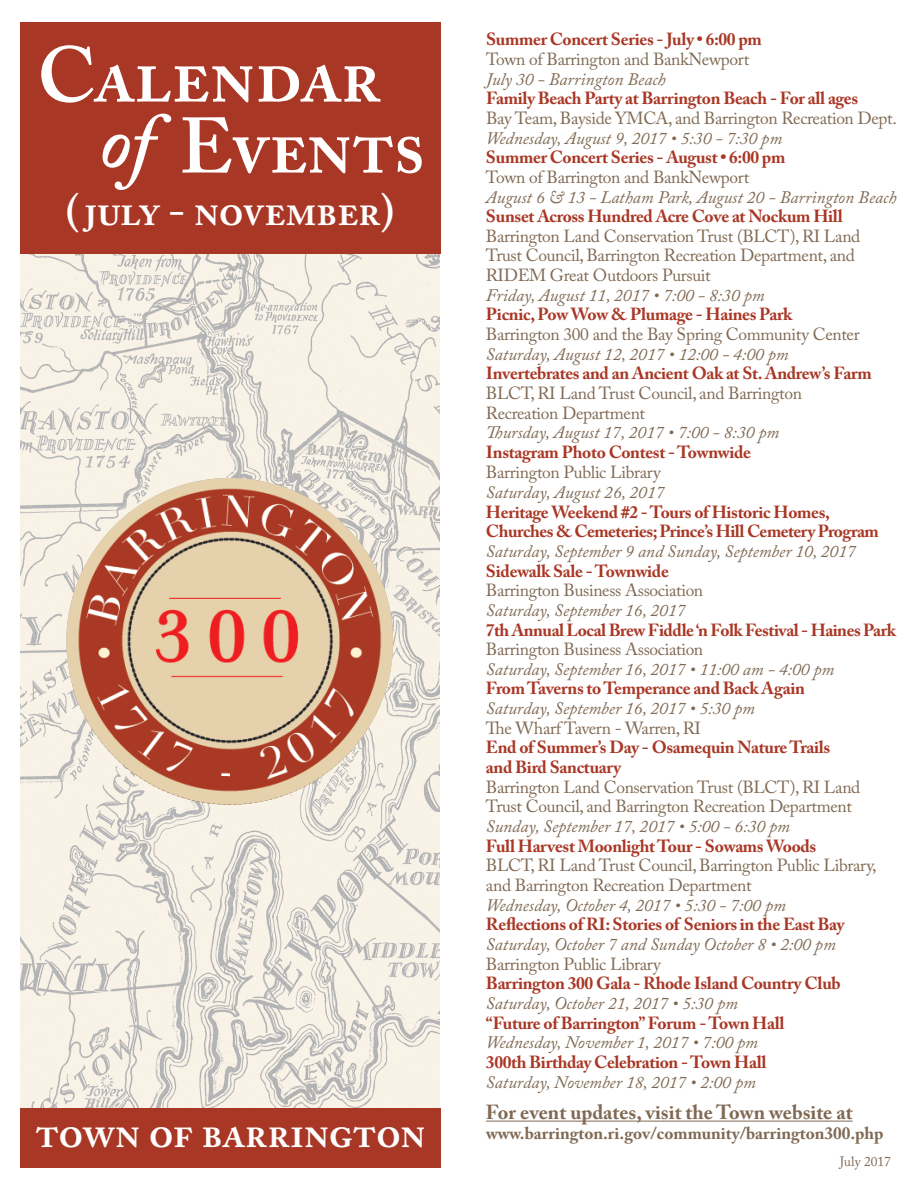
<style>
.page{position:relative;width:918px;height:1188px;background:#fff}
.page>*{position:absolute;margin:0;border:0;box-sizing:border-box;transform-origin:0 0}
.t1{font:600 77.85px "Adobe Caslon Pro";letter-spacing:-.015em;color:#fff}
.t2{font:600 43.2px "Adobe Caslon Pro";letter-spacing:-.015em;color:#fff}
.t3{font:700 20.25px "Adobe Caslon Pro";color:#806953}
.t4{font:700 17.4px/19.6px "Adobe Caslon Pro";letter-spacing:-.02em;color:#a93725}
.t5{font:17.4px/19.6px "Adobe Caslon Pro";letter-spacing:-.02em;color:#806953}
.t6{font:italic 17.4px "Adobe Caslon Pro";color:#806953}
.t7{font:700 17.25px "Adobe Caslon Pro";color:#806953}
.t8{font:13.5px "Adobe Caslon Pro";color:#806953}
.s1{font-style:italic}
</style>
<div class="page">
<img style="left:21px;top:253px;width:419px;height:856px">
<img style="left:66px;top:478px;width:327px;height:327px;border-radius:163px">
<div style="left:21px;top:22px;width:420px;height:231px;background:#a93725"></div>
<div style="left:21px;top:1109px;width:420px;height:59px;background:#a93725"></div>
<hr style="left:486px;top:1121px;width:367px;height:1px;background:#806953">
<p class="t1" style="left:37px;top:29px;width:346px">Calendar</p>
<p class="t1" style="left:99px;top:100px;width:328px"><span class="s1">of</span> Events</p>
<p class="t2" style="left:65px;top:185px;width:331px">(july - november)</p>
<p class="t2" style="left:35px;top:1107px;width:392px">town of barrington</p>
<p class="t4" style="left:486px;top:30px;width:277px">Summer Concert Series - July • 6:00 pm</p>
<p class="t5" style="left:486px;top:49px;width:265px">Town of Barrington and BankNewport</p>
<p class="t6" style="left:486px;top:69px;width:181px">July 30 - Barrington Beach</p>
<p class="t4" style="left:486px;top:88px;width:374px">Family Beach Party at Barrington Beach - For all ages</p>
<p class="t5" style="left:486px;top:108px;width:412px">Bay Team, Bayside YMCA, and Barrington Recreation Dept.</p>
<p class="t6" style="left:486px;top:127px;width:298px">Wednesday, August 9, 2017 • 5:30 - 7:30 pm</p>
<p class="t4" style="left:486px;top:147px;width:301px">Summer Concert Series - August • 6:00 pm</p>
<p class="t5" style="left:486px;top:167px;width:265px">Town of Barrington and BankNewport</p>
<p class="t6" style="left:486px;top:186px;width:412px">August 6 &amp; 13 - Latham Park, August 20 - Barrington Beach</p>
<p class="t4" style="left:486px;top:206px;width:358px">Sunset Across Hundred Acre Cove at Nockum Hill</p>
<p class="t5" style="left:486px;top:226px;width:376px">Barrington Land Conservation Trust (BLCT), RI Land<br>Trust Council, Barrington Recreation Department, and<br>RIDEM Great Outdoors Pursuit</p>
<p class="t6" style="left:486px;top:285px;width:280px">Friday, August 11, 2017 • 7:00 - 8:30 pm</p>
<p class="t4" style="left:486px;top:305px;width:308px">Picnic, Pow Wow &amp; Plumage - Haines Park</p>
<p class="t5" style="left:486px;top:324px;width:375px">Barrington 300 and the Bay Spring Community Center</p>
<p class="t6" style="left:486px;top:343px;width:304px">Saturday, August 12, 2017 • 12:00 - 4:00 pm</p>
<p class="t4" style="left:486px;top:363px;width:387px">Invertebrates and an Ancient Oak at St. Andrew’s Farm</p>
<p class="t5" style="left:486px;top:383px;width:317px">BLCT, RI Land Trust Council, and Barrington</p>
<p class="t5" style="left:486px;top:403px;width:161px">Recreation Department</p>
<p class="t6" style="left:486px;top:422px;width:295px">Thursday, August 17, 2017 • 7:00 - 8:30 pm</p>
<p class="t4" style="left:486px;top:442px;width:267px">Instagram Photo Contest - Townwide</p>
<p class="t5" style="left:486px;top:462px;width:176px">Barrington Public Library</p>
<p class="t6" style="left:486px;top:482px;width:180px">Saturday, August 26, 2017</p>
<p class="t4" style="left:486px;top:502px;width:395px">Heritage Weekend #2 - Tours of Historic Homes,<br>Churches &amp; Cemeteries; Prince’s Hill Cemetery Program</p>
<p class="t6" style="left:486px;top:541px;width:371px">Saturday, September 9 and Sunday, September 10, 2017</p>
<p class="t4" style="left:486px;top:561px;width:184px">Sidewalk Sale - Townwide</p>
<p class="t5" style="left:486px;top:580px;width:219px">Barrington Business Association</p>
<p class="t6" style="left:486px;top:600px;width:201px">Saturday, September 16, 2017</p>
<p class="t4" style="left:486px;top:620px;width:411px">7th Annual Local Brew Fiddle ‘n Folk Festival - Haines Park</p>
<p class="t5" style="left:486px;top:639px;width:219px">Barrington Business Association</p>
<p class="t6" style="left:486px;top:659px;width:350px">Saturday, September 16, 2017 • 11:00 am - 4:00 pm</p>
<p class="t4" style="left:486px;top:679px;width:320px">From Taverns to Temperance and Back Again</p>
<p class="t6" style="left:486px;top:698px;width:271px">Saturday, September 16, 2017 • 5:30 pm</p>
<p class="t5" style="left:486px;top:718px;width:216px">The Wharf Tavern - Warren, RI</p>
<p class="t4" style="left:486px;top:738px;width:346px">End of Summer’s Day - Osamequin Nature Trails</p>
<p class="t4" style="left:486px;top:757px;width:137px">and Bird Sanctuary</p>
<p class="t5" style="left:486px;top:777px;width:376px">Barrington Land Conservation Trust (BLCT), RI Land<br>Trust Council, and Barrington Recreation Department</p>
<p class="t6" style="left:486px;top:816px;width:306px">Sunday, September 17, 2017 • 5:00 - 6:30 pm</p>
<p class="t4" style="left:486px;top:836px;width:332px">Full Harvest Moonlight Tour - Sowams Woods</p>
<p class="t5" style="left:486px;top:855px;width:392px">BLCT, RI Land Trust Council, Barrington Public Library, and Barrington Recreation Department</p>
<p class="t6" style="left:486px;top:894px;width:301px">Wednesday, October 4, 2017 • 5:30 - 7:00 pm</p>
<p class="t4" style="left:486px;top:914px;width:360px">Reflections of RI: Stories of Seniors in the East Bay</p>
<p class="t6" style="left:486px;top:934px;width:351px">Saturday, October 7 and Sunday October 8 • 2:00 pm</p>
<p class="t5" style="left:486px;top:954px;width:176px">Barrington Public Library</p>
<p class="t4" style="left:486px;top:974px;width:356px">Barrington 300 Gala - Rhode Island Country Club</p>
<p class="t6" style="left:486px;top:993px;width:253px">Saturday, October 21, 2017 • 5:30 pm</p>
<p class="t4" style="left:486px;top:1013px;width:300px">“Future of Barrington” Forum - Town Hall</p>
<p class="t6" style="left:486px;top:1032px;width:273px">Wednesday, November 1, 2017 • 7:00 pm</p>
<p class="t4" style="left:486px;top:1052px;width:282px">300th Birthday Celebration - Town Hall</p>
<p class="t6" style="left:486px;top:1071px;width:271px">Saturday, November 18, 2017 • 2:00 pm</p>
<p class="t3" style="left:486px;top:1100px;width:368px">For event updates, visit the Town website at</p>
<p class="t7" style="left:486px;top:1123px;width:399px">www.barrington.ri.gov/community/barrington300.php</p>
<p class="t8" style="left:840px;top:1153px;width:53px">July 2017</p>
</div>
